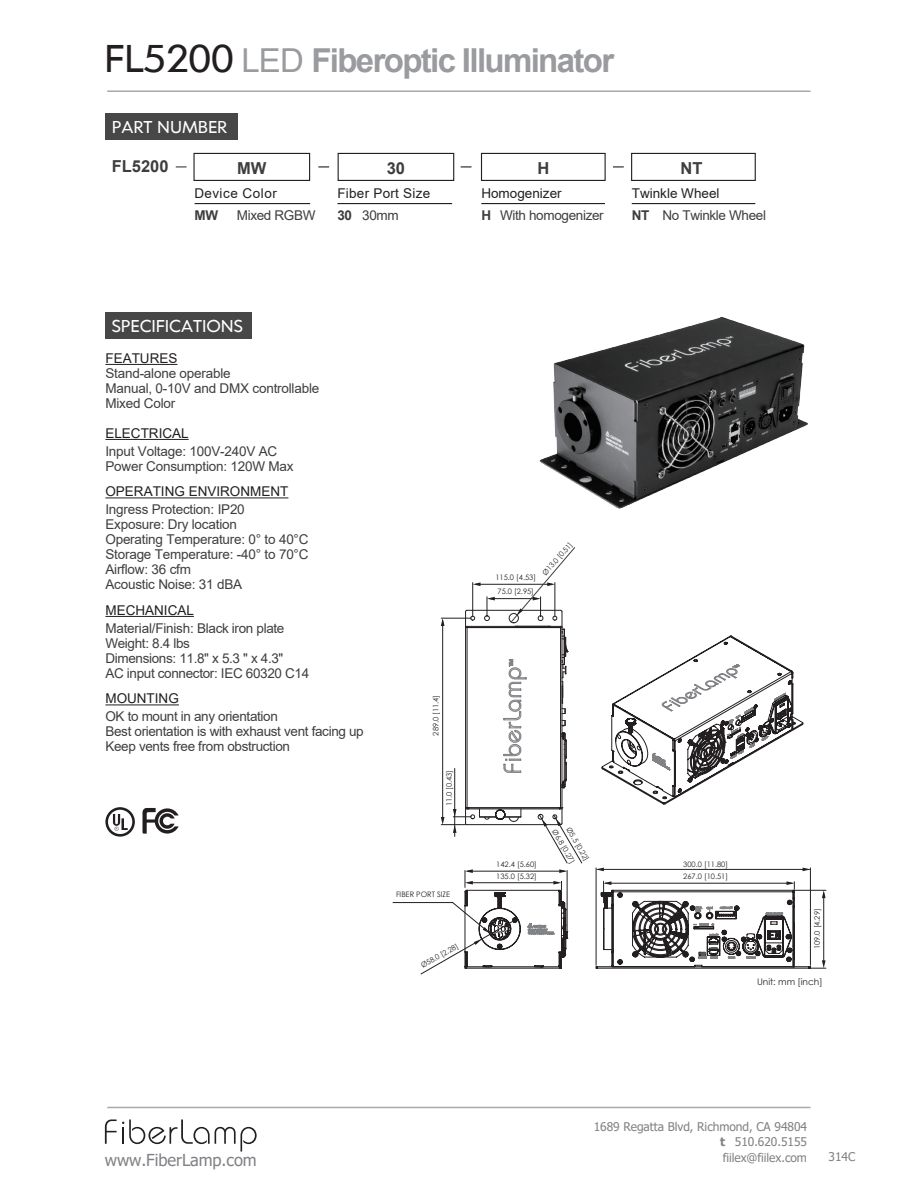
<style>
.page{position:relative;width:918px;height:1188px;background:#fff}
.page>*{position:absolute;margin:0;border:0;box-sizing:border-box;transform-origin:0 0}
.t1{font:700 33px "Arial";letter-spacing:-.05em;color:#999b9e}
.t2{font:17.1px "IKEA Sans";color:#fff;scale:1.05 1}
.t3{font:16.5px "Tahoma";letter-spacing:-.005em;color:#808285}
.t4{font:700 16.5px "Arial";color:#3e3e3f}
.t5{font:13.5px/15px "Arial";letter-spacing:-.015em;color:#3e3e3f}
.t6{font:13.5px "Arial";color:#231f20}
.t7{font:13.5px "Arial";letter-spacing:.02em;color:#231f20}
.t8{font:13.5px "Arial";letter-spacing:.04em;color:#231f20}
.t9{font:700 13.5px "Arial";color:#3e3e3f}
.t10{font:12px/14.4px "Tahoma";letter-spacing:-.005em;color:#808285;text-align:right}
.t11{font:9px "Century Gothic";color:#231f20}
.t12{font:7.5px/13.5px "Century Gothic";color:#231f20}
.t13{font:7.35px "Century Gothic";color:#231f20}
.s1{font-family:"IKEA Sans";font-weight:400;font-size:38.4px;color:#231f20}
.s2{font-weight:400}
.s3{font-weight:700}
</style>
<div class="page">
<hr style="left:105px;top:364px;width:72px;height:1px;background:#231f20">
<hr style="left:105px;top:439px;width:84px;height:1px;background:#231f20">
<hr style="left:105px;top:497px;width:183px;height:1px;background:#231f20">
<hr style="left:105px;top:616px;width:89px;height:1px;background:#231f20">
<hr style="left:105px;top:704px;width:74px;height:1px;background:#231f20">
<div style="left:105px;top:312px;width:146px;height:27px;background:#474748"></div>
<svg style="left:105px;top:1119px;width:152px;height:33px"></svg>
<div style="left:105px;top:113px;width:132px;height:27px;background:#474748"></div>
<div style="left:481px;top:153px;width:125px;height:28px;border:1px solid #231f20"></div>
<hr style="left:481px;top:203px;width:124px;height:1px;background:#231f20">
<hr style="left:195px;top:203px;width:115px;height:1px;background:#231f20">
<hr style="left:337px;top:203px;width:115px;height:1px;background:#231f20">
<div style="left:193px;top:153px;width:117px;height:28px;border:1px solid #231f20"></div>
<div style="left:338px;top:153px;width:116px;height:28px;border:1px solid #231f20"></div>
<hr style="left:107px;top:90px;width:704px;height:2px;background:#a8a9ad">
<hr style="left:107px;top:1107px;width:704px;height:1px;background:#a8a9ad">
<div style="left:631px;top:153px;width:125px;height:28px;border:1px solid #231f20"></div>
<hr style="left:632px;top:203px;width:123px;height:1px;background:#231f20">
<svg style="left:105px;top:807px;width:30px;height:30px"></svg>
<svg style="left:143px;top:808px;width:36px;height:26px"></svg>
<img style="left:539px;top:316px;width:269px;height:193px">
<hr style="left:489px;top:598px;width:49px;height:1px;background:#231f20">
<hr style="left:476px;top:584px;width:76px;height:1px;background:#231f20">
<hr style="left:472px;top:583px;width:1px;height:34px;background:#231f20">
<hr style="left:442px;top:621px;width:1px;height:199px;background:#231f20">
<hr style="left:441px;top:618px;width:30px;height:1px;background:#231f20">
<hr style="left:454px;top:768px;width:1px;height:68px;background:#231f20">
<hr style="left:562px;top:628px;width:1px;height:180px;background:#231f20">
<hr style="left:560px;top:628px;width:1px;height:180px;background:#231f20">
<hr style="left:465px;top:628px;width:1px;height:180px;background:#231f20">
<hr style="left:467px;top:628px;width:1px;height:180px;background:#231f20">
<hr style="left:467px;top:627px;width:93px;height:1px;background:#231f20">
<hr style="left:467px;top:626px;width:93px;height:1px;background:#231f20">
<hr style="left:467px;top:610px;width:94px;height:1px;background:#231f20">
<svg style="left:465px;top:610px;width:10px;height:18px"></svg>
<hr style="left:467px;top:824px;width:94px;height:1px;background:#231f20">
<hr style="left:468px;top:808px;width:92px;height:1px;background:#231f20">
<hr style="left:468px;top:809px;width:92px;height:1px;background:#231f20">
<hr style="left:598px;top:869px;width:211px;height:1px;background:#231f20">
<hr style="left:810px;top:868px;width:1px;height:97px;background:#231f20">
<hr style="left:596px;top:868px;width:1px;height:97px;background:#231f20">
<svg style="left:601px;top:635px;width:203px;height:170px"></svg>
<svg style="left:441px;top:618px;width:4px;height:8px"></svg>
<svg style="left:473px;top:582px;width:8px;height:4px"></svg>
<svg style="left:484px;top:597px;width:11px;height:24px"></svg>
<svg style="left:503px;top:547px;width:72px;height:242px"></svg>
<svg style="left:596px;top:868px;width:8px;height:3px"></svg>
<svg style="left:538px;top:807px;width:44px;height:56px"></svg>
<svg style="left:803px;top:868px;width:7px;height:3px"></svg>
<svg style="left:441px;top:807px;width:81px;height:26px"></svg>
<svg style="left:596px;top:881px;width:230px;height:88px"></svg>
<svg style="left:393px;top:869px;width:175px;height:105px"></svg>
<h1 class="t1" style="left:104px;top:37px;width:511px"><span class="s1">FL5200</span> <span class="s2">LED</span> Fiberoptic Illuminator</h1>
<p class="t2" style="left:112px;top:114px;width:112px">PART NUMBER</p>
<p class="t4" style="left:112px;top:155px;width:58px">FL5200</p>
<p class="t9" style="left:195px;top:206px;width:25px">MW</p>
<p class="t5" style="left:481px;top:207px;width:124px"><span class="s3">H</span> With homogenizer</p>
<p class="t4" style="left:387px;top:156px;width:20px">30</p>
<p class="t4" style="left:537px;top:156px;width:13px">H</p>
<p class="t4" style="left:681px;top:156px;width:23px">NT</p>
<p class="t5" style="left:362px;top:207px;width:38px">30mm</p>
<p class="t4" style="left:237px;top:156px;width:31px">MW</p>
<p class="t5" style="left:237px;top:207px;width:80px">Mixed RGBW</p>
<p class="t8" style="left:195px;top:184px;width:84px">Device Color</p>
<p class="t7" style="left:337px;top:184px;width:94px">Fiber Port Size</p>
<p class="t6" style="left:632px;top:184px;width:89px">Twinkle Wheel</p>
<p class="t6" style="left:481px;top:184px;width:82px">Homogenizer</p>
<p class="t9" style="left:337px;top:206px;width:16px">30</p>
<p class="t5" style="left:632px;top:207px;width:136px"><span class="s3">NT</span> No Twinkle Wheel</p>
<p class="t2" style="left:112px;top:313px;width:126px">SPECIFICATIONS</p>
<p class="t6" style="left:105px;top:349px;width:74px">FEATURES</p>
<p class="t5" style="left:105px;top:366px;width:215px">Stand-alone operable<br>Manual, 0-10V and DMX controllable<br>Mixed Color</p>
<p class="t6" style="left:105px;top:424px;width:85px">ELECTRICAL</p>
<p class="t5" style="left:105px;top:444px;width:190px">Input Voltage: 100V-240V AC<br>Power Consumption: 120W Max</p>
<p class="t6" style="left:105px;top:482px;width:185px">OPERATING ENVIRONMENT</p>
<p class="t5" style="left:105px;top:502px;width:205px">Ingress Protection: IP20<br>Exposure: Dry location<br>Operating Temperature: 0° to 40°C<br>Storage Temperature: -40° to 70°C<br>Airflow: 36 cfm<br>Acoustic Noise: 31 dBA</p>
<p class="t6" style="left:105px;top:601px;width:90px">MECHANICAL</p>
<p class="t5" style="left:105px;top:621px;width:205px">Material/Finish: Black iron plate<br>Weight: 8.4 lbs<br>Dimensions: 11.8" x 5.3 " x 4.3"<br>AC input connector: IEC 60320 C14</p>
<p class="t6" style="left:105px;top:689px;width:75px">MOUNTING</p>
<p class="t5" style="left:105px;top:709px;width:260px">OK to mount in any orientation<br>Best orientation is with exhaust vent facing up<br>Keep vents free from obstruction</p>
<p class="t12" style="left:429px;top:736px;width:42px;rotate:-90deg">289.0 [11.4]</p>
<p class="t12" style="left:442px;top:806px;width:38px;rotate:-90deg">11.0 [0.43]</p>
<p class="t12" style="left:396px;top:888px;width:56px">FIBER PORT SIZE</p>
<p class="t13" style="left:419px;top:961px;width:43px;rotate:-30deg">Ø58.0 [2.28]</p>
<p class="t13" style="left:540px;top:571px;width:43px;rotate:-49deg">Ø13.0 [0.51]</p>
<p class="t12" style="left:495px;top:570px;width:42px">115.0 [4.53]<br>75.0 [2.95]</p>
<p class="t13" style="left:573px;top:825px;width:39px;rotate:60deg">Ø5.5 [0.22]</p>
<p class="t13" style="left:559px;top:827px;width:39px;rotate:60deg">Ø6.8 [0.27]</p>
<p class="t12" style="left:496px;top:857px;width:42px">142.4 [5.60]</p>
<p class="t12" style="left:683px;top:857px;width:46px">300.0 [11.80]</p>
<p class="t12" style="left:496px;top:869px;width:42px">135.0 [5.32]</p>
<p class="t12" style="left:683px;top:869px;width:46px">267.0 [10.51]</p>
<p class="t12" style="left:810px;top:949px;width:42px;rotate:-90deg">109.0 [4.29]</p>
<p class="t11" style="left:757px;top:975px;width:67px">Unit: mm [inch]</p>
<p class="t10" style="left:594px;top:1120px;width:215px">1689 Regatta Blvd, Richmond, CA 94804 <span class="s3">t</span> 510.620.5155</p>
<p class="t3" style="left:105px;top:1149px;width:153px">www.FiberLamp.com</p>
<p class="t10" style="left:723px;top:1151px;width:86px">fiilex@fiilex.com</p>
<p class="t10" style="left:829px;top:1150px;width:28px">314C</p>
</div>
